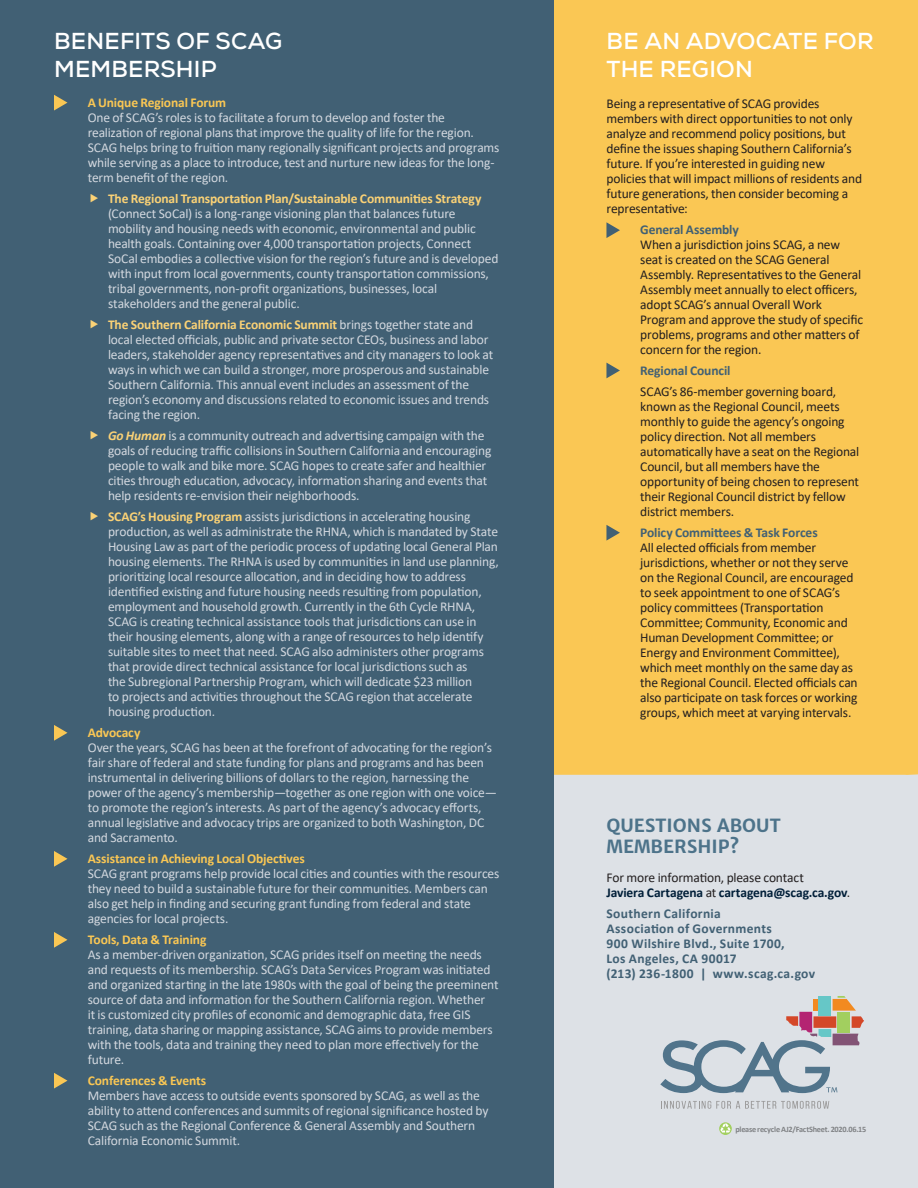
<style>
.page{position:relative;width:918px;height:1188px;background:#fff}
.page>*{position:absolute;margin:0;border:0;box-sizing:border-box;transform-origin:0 0}
.t1{font:700 23.1px/27.8px "Nexa";letter-spacing:.01em;color:#fff}
.Content-_Title{font:700 18px/21.6px "Merriweather Sans";color:#4d738a}
.t2{font:13.5px/15px "Calibri";letter-spacing:-.015em;color:#d3d8df}
.t3{font:13.5px/15px "Calibri";letter-spacing:-.015em;color:#231f20}
.t4{font:700 13.5px/15px "Calibri";letter-spacing:.025em;color:#416074}
.t5{font:700 13.5px/15px "Calibri";letter-spacing:-.01em;color:#001e38}
.t6{font:700 13.5px "Calibri";letter-spacing:-.01em;color:#416074}
.t7{font:700 8.25px "Calibri";letter-spacing:-.025em;color:#808285}
.s1{font-weight:700;color:#fac754}
.s2{font-weight:700;color:#fbd276}
.s3{font-weight:700;font-style:italic;color:#fbd276}
.s4{font-weight:700;color:#416074}
.s5{font-weight:400;color:#231f20}
</style>
<div class="page">
<div style="left:554px;top:776px;width:364px;height:412px;background:#dde1e6"></div>
<div style="left:554px;top:0;width:364px;height:776px;background:#fac754"></div>
<div style="left:0;top:0;width:554px;height:1188px;background:#416074"></div>
<svg style="left:661px;top:1101px;width:168px;height:8px"></svg>
<svg style="left:660px;top:996px;width:204px;height:97px;background:#c0c4c9"></svg>
<svg style="left:719px;top:1122px;width:13px;height:13px"></svg>
<svg style="left:720px;top:1123px;width:11px;height:11px"></svg>
<svg style="left:54px;top:95px;width:14px;height:16px"></svg>
<svg style="left:54px;top:725px;width:14px;height:16px"></svg>
<svg style="left:54px;top:1073px;width:14px;height:16px"></svg>
<svg style="left:54px;top:851px;width:14px;height:16px"></svg>
<svg style="left:54px;top:932px;width:14px;height:16px"></svg>
<svg style="left:606px;top:222px;width:14px;height:16px"></svg>
<svg style="left:606px;top:363px;width:14px;height:15px"></svg>
<svg style="left:606px;top:525px;width:14px;height:16px"></svg>
<p class="t1" style="left:54px;top:27px;width:230px">BENEFITS OF SCAG<br>MEMBERSHIP</p>
<p class="t1" style="left:607px;top:27px;width:269px">BE AN ADVOCATE FOR<br>THE REGION</p>
<p class="t2" style="left:88px;top:94px;width:413px"><span class="s1">A Unique Regional Forum<br></span>One of SCAG’s roles is to facilitate a forum to develop and foster the realization of regional plans that improve the quality of life for the region.<br>SCAG helps bring to fruition many regionally significant projects and programs while serving as a place to introduce, test and nurture new ideas for the long&shy;term benefit of the region.</p>
<p class="t2" style="left:108px;top:190px;width:392px"><span class="s2">The Regional Transportation Plan/Sustainable Communities Strategy </span>(Connect SoCal) is a long-range visioning plan that balances future mobility and housing needs with economic, environmental and public health goals. Containing over 4,000 transportation projects, Connect SoCal embodies a collective vision for the region’s future and is developed with input from local governments, county transportation commissions, tribal governments, non-profit organizations, businesses, local stakeholders and the general public.</p>
<p class="t2" style="left:108px;top:316px;width:387px"><span class="s2">The Southern California Economic Summit</span> brings together state and local elected officials, public and private sector CEOs, business and labor leaders, stakeholder agency representatives and city managers to look at ways in which we can build a stronger, more prosperous and sustainable Southern California. This annual event includes an assessment of the region’s economy and discussions related to economic issues and trends facing the region.</p>
<p class="t2" style="left:108px;top:427px;width:385px"><span class="s3">Go Human</span> is a community outreach and advertising campaign with the goals of reducing traffic collisions in Southern California and encouraging people to walk and bike more. SCAG hopes to create safer and healthier cities through education, advocacy, information sharing and events that help residents re-envision their neighborhoods.</p>
<p class="t2" style="left:108px;top:508px;width:392px"><span class="s2">SCAG’s Housing Program</span> assists jurisdictions in accelerating housing production, as well as administrate the RHNA, which is mandated by State Housing Law as part of the periodic process of updating local General Plan housing elements. The RHNA is used by communities in land use planning, prioritizing local resource allocation, and in deciding how to address identified existing and future housing needs resulting from population, employment and household growth. Currently in the 6th Cycle RHNA, SCAG is creating technical assistance tools that jurisdictions can use in their housing elements, along with a range of resources to help identify suitable sites to meet that need. SCAG also administers other programs that provide direct technical assistance for local jurisdictions such as<br>the Subregional Partnership Program, which will dedicate $23 million<br>to projects and activities throughout the SCAG region that accelerate housing production.</p>
<p class="t2" style="left:88px;top:724px;width:411px"><span class="s1">Advocacy<br></span>Over the years, SCAG has been at the forefront of advocating for the region’s fair share of federal and state funding for plans and programs and has been instrumental in delivering billions of dollars to the region, harnessing the power of the agency’s membership—together as one region with one voice— to promote the region’s interests. As part of the agency’s advocacy efforts, annual legislative and advocacy trips are organized to both Washington, DC and Sacramento.</p>
<p class="t2" style="left:88px;top:850px;width:413px"><span class="s1">Assistance in Achieving Local Objectives<br></span>SCAG grant programs help provide local cities and counties with the resources they need to build a sustainable future for their communities. Members can also get help in finding and securing grant funding from federal and state agencies for local projects.</p>
<p class="t2" style="left:88px;top:931px;width:412px"><span class="s1">Tools, Data &amp; Training<br></span>As a member-driven organization, SCAG prides itself on meeting the needs and requests of its membership. SCAG’s Data Services Program was initiated and organized starting in the late 1980s with the goal of being the preeminent source of data and information for the Southern California region. Whether<br>it is customized city profiles of economic and demographic data, free GIS training, data sharing or mapping assistance, SCAG aims to provide members with the tools, data and training they need to plan more effectively for the future.</p>
<p class="t2" style="left:88px;top:1072px;width:402px"><span class="s1">Conferences &amp; Events<br></span>Members have access to outside events sponsored by SCAG, as well as the ability to attend conferences and summits of regional significance hosted by SCAG such as the Regional Conference &amp; General Assembly and Southern California Economic Summit.</p>
<p class="t3" style="left:606px;top:95px;width:257px">Being a representative of SCAG provides members with direct opportunities to not only analyze and recommend policy positions, but define the issues shaping Southern California’s future. If you’re interested in guiding new policies that will impact millions of residents and future generations, then consider becoming a representative:</p>
<p class="t3" style="left:640px;top:221px;width:225px"><span class="s4">General Assembly<br></span>When a jurisdiction joins SCAG, a new seat is created on the SCAG General Assembly. Representatives to the General Assembly meet annually to elect officers, adopt SCAG’s annual Overall Work Program and approve the study of specific problems, programs and other matters of concern for the region.</p>
<p class="t6" style="left:640px;top:361px;width:92px">Regional Council</p>
<p class="t3" style="left:640px;top:383px;width:221px">SCAG’s 86-member governing board, known as the Regional Council, meets monthly to guide the agency’s ongoing policy direction. Not all members automatically have a seat on the Regional Council, but all members have the opportunity of being chosen to represent their Regional Council district by fellow district members.</p>
<p class="t3" style="left:640px;top:524px;width:219px"><span class="s4">Policy Committees &amp; Task Forces<br></span>All elected officials from member jurisdictions, whether or not they serve on the Regional Council, are encouraged to seek appointment to one of SCAG’s policy committees (Transportation Committee; Community, Economic and Human Development Committee; or Energy and Environment Committee), which meet monthly on the same day as the Regional Council. Elected officials can also participate on task forces or working groups, which meet at varying intervals.</p>
<p class="Content-_Title" style="left:606px;top:815px;width:176px">QUESTIONS ABOUT<br>MEMBERSHIP?</p>
<p class="t5" style="left:606px;top:870px;width:245px"><span class="s5">For more information, please contact<br></span>Javiera Cartagena <span class="s5">at</span> cartagena@scag.ca.gov<span class="s5">.</span></p>
<p class="t4" style="left:606px;top:906px;width:210px">Southern California<br>Association of Governments<br>900 Wilshire Blvd., Suite 1700,<br>Los Angeles, CA 90017<br>(213) 236-1800 | www.scag.ca.gov</p>
<p class="t7" style="left:735px;top:1123px;width:133px">please recycle AJ2/FactSheet. 2020.06.15</p>
</div>
